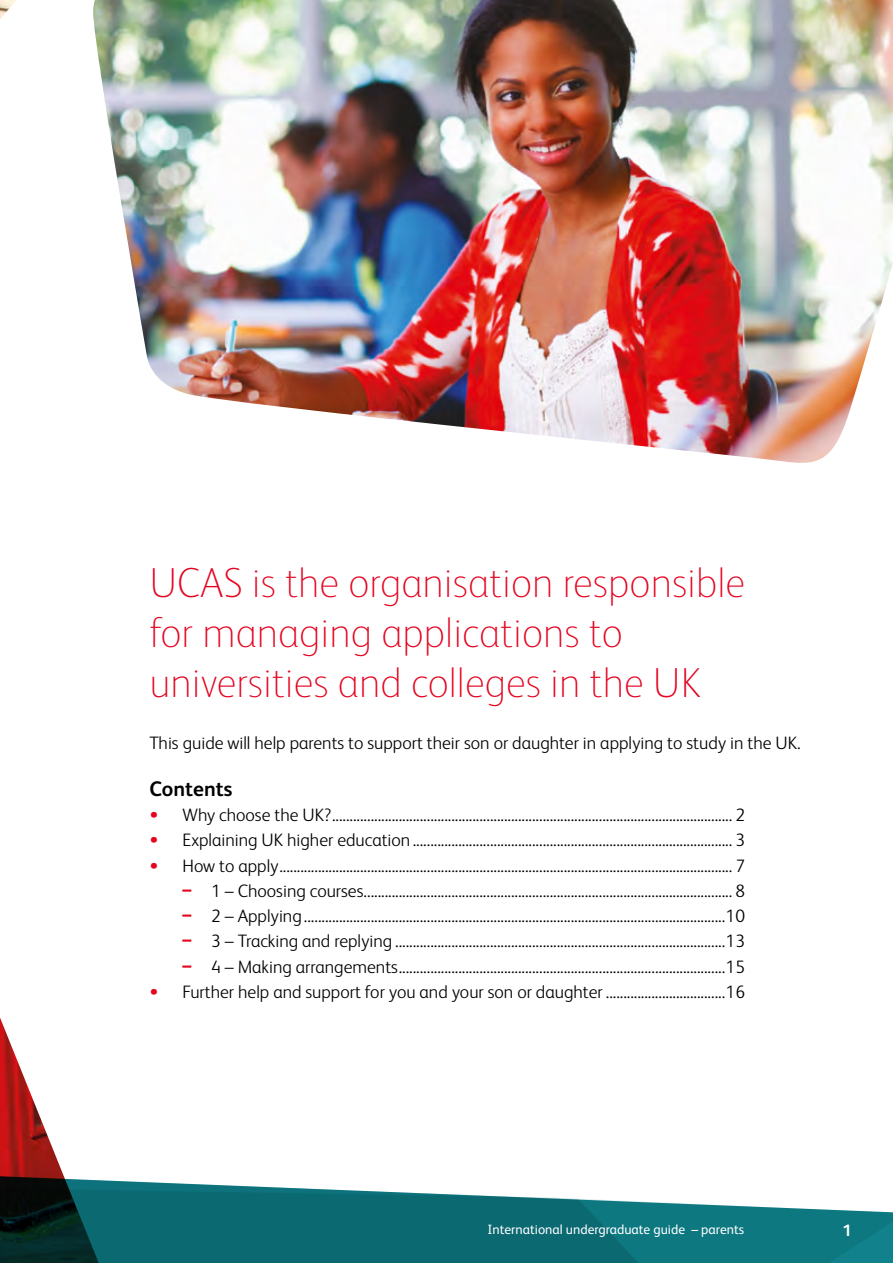
<style>
.page{position:relative;width:893px;height:1263px;background:#fff}
.page>*{position:absolute;margin:0;border:0;box-sizing:border-box;transform-origin:0 0}
.t1{font:100 42px/50.4px "FS Albert Pro";color:#e40521}
.t2{font:700 21px "FS Albert Pro";color:#000}
.t3{font:300 18px "FS Albert Pro";color:#000}
.t4{font:700 16.5px "FS Albert Pro";color:#fff}
.t5{font:13.5px "FS Albert Pro";color:#fff}
.s1{color:#e40521}
.s2{font-weight:700;color:#e40521}
</style>
<div class="page">
<svg style="left:0;top:0;width:64px;height:1176px"></svg>
<img style="left:93px;top:0;width:800px;height:463px">
<svg style="left:0;top:1177px;width:893px;height:86px;fill:#0b6972"></svg>
<h1 class="t1" style="left:150px;top:555px;width:597px">UCAS is the organisation responsible for managing applications to universities and colleges in the UK</h1>
<p class="t3" style="left:150px;top:731px;width:653px">This guide will help parents to support their son or daughter in applying to study in the UK.</p>
<p class="t2" style="left:150px;top:774px;width:84px">Contents</p>
<p class="t3" style="left:150px;top:803px;width:597px"><span class="s1">•</span> Why choose the UK?.................................................................................................................. 2</p>
<p class="t3" style="left:150px;top:828px;width:597px"><span class="s1">•</span> Explaining UK higher education ........................................................................................... 3</p>
<p class="t3" style="left:150px;top:853px;width:597px"><span class="s1">•</span> How to apply................................................................................................................................. 7</p>
<p class="t3" style="left:183px;top:878px;width:564px"><span class="s2">–</span> 1 – Choosing courses......................................................................................................... 8</p>
<p class="t3" style="left:183px;top:904px;width:564px"><span class="s2">–</span> 2 – Applying........................................................................................................................10</p>
<p class="t3" style="left:183px;top:929px;width:564px"><span class="s2">–</span> 3 – Tracking and replying ..............................................................................................13</p>
<p class="t3" style="left:183px;top:954px;width:564px"><span class="s2">–</span> 4 – Making arrangements.............................................................................................15</p>
<p class="t3" style="left:150px;top:979px;width:597px"><span class="s1">•</span> Further help and support for you and your son or daughter ..................................16</p>
<p class="t5" style="left:488px;top:1219px;width:258px">International undergraduate guide – parents</p>
<p class="t4" style="left:843px;top:1219px;width:11px">1</p>
</div>
